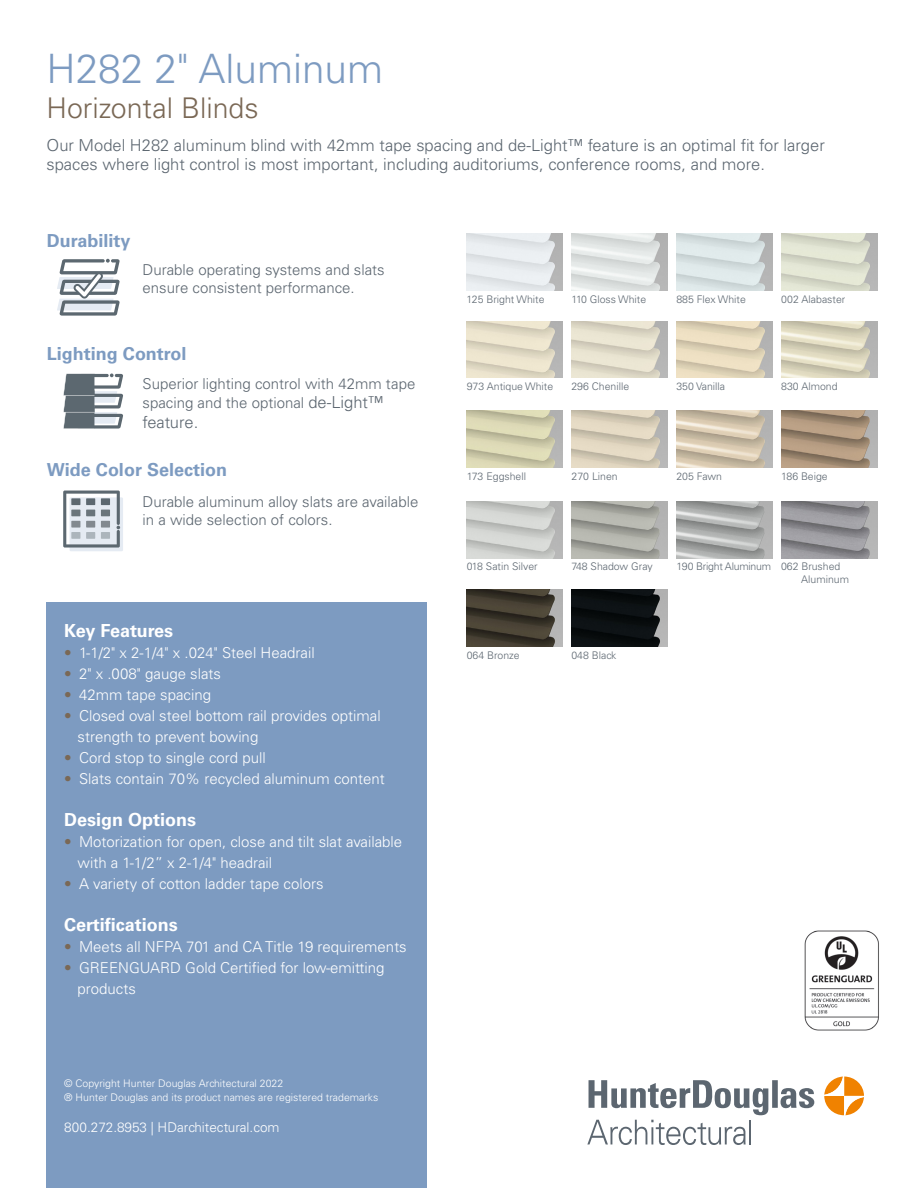
<style>
.page{position:relative;width:918px;height:1188px;background:#fff}
.page>*{position:absolute;margin:0;border:0;box-sizing:border-box;transform-origin:0 0}
.t1{font:300 40.5px "Univers LT Std";color:#7d9bc1}
.t2{font:300 28.5px "Univers LT Std";color:#7a6855}
.t3{font:700 18px "Univers LT Std";color:#7d9bc1}
.t4{font:700 18px "Univers LT Std";color:#fff}
.t5{font:300 16.5px/19.8px "Univers LT Std";color:#5c6670}
.t6{font:300 15px/21px "Univers LT Std";color:#fff}
.t7{font:300 15px/18px "Univers LT Std";color:#5c6670}
.t8{font:300 13.5px "Univers LT Std";color:#fff}
.t9{font:300 10.5px "Univers LT Std";color:#5c6670}
.t10{font:300 10.5px "Univers LT Std";color:#fff}
.t11{font:300 10.5px "Univers LT Std";letter-spacing:-.025em;color:#5c6670}
.s1{font-size:16.5px}
.s2{color:#7a6855}
</style>
<div class="page">
<div style="left:46px;top:603px;width:381px;height:585px;background:#7d9bc1"></div>
<svg style="left:824px;top:1077px;width:40px;height:38px"></svg>
<svg style="left:587px;top:1080px;width:227px;height:65px"></svg>
<img style="left:804px;top:930px;width:75px;height:101px">
<svg style="left:63px;top:373px;width:60px;height:56px"></svg>
<svg style="left:57px;top:259px;width:63px;height:57px"></svg>
<div style="left:70px;top:497px;width:53px;height:54px;background:#e5ebf3"></div>
<svg style="left:63px;top:491px;width:57px;height:57px"></svg>
<div style="left:71px;top:498px;width:9px;height:7px;background:#5c6870"></div>
<div style="left:86px;top:498px;width:9px;height:7px;background:#5c6870"></div>
<div style="left:101px;top:498px;width:9px;height:7px;background:#5c6870"></div>
<div style="left:71px;top:510px;width:9px;height:6px;background:#6a757b"></div>
<div style="left:86px;top:510px;width:9px;height:6px;background:#6a757b"></div>
<div style="left:101px;top:510px;width:9px;height:6px;background:#6a757b"></div>
<div style="left:71px;top:521px;width:9px;height:7px;background:#82898f"></div>
<div style="left:86px;top:521px;width:9px;height:7px;background:#82898f"></div>
<div style="left:101px;top:521px;width:9px;height:7px;background:#82898f"></div>
<div style="left:71px;top:532px;width:9px;height:7px;background:#acb5bc"></div>
<div style="left:86px;top:532px;width:9px;height:7px;background:#acb5bc"></div>
<div style="left:101px;top:532px;width:9px;height:7px;background:#acb5bc"></div>
<img style="left:467px;top:234px;width:96px;height:57px">
<img style="left:571px;top:321px;width:97px;height:57px">
<img style="left:676px;top:321px;width:97px;height:57px">
<img style="left:676px;top:411px;width:97px;height:56px">
<img style="left:571px;top:234px;width:97px;height:57px">
<img style="left:781px;top:321px;width:97px;height:57px">
<img style="left:467px;top:501px;width:96px;height:57px">
<img style="left:781px;top:411px;width:96px;height:56px">
<img style="left:467px;top:590px;width:96px;height:57px">
<img style="left:676px;top:234px;width:97px;height:57px">
<img style="left:781px;top:234px;width:97px;height:57px">
<img style="left:467px;top:411px;width:96px;height:56px">
<img style="left:677px;top:501px;width:96px;height:57px">
<img style="left:467px;top:321px;width:96px;height:57px">
<img style="left:572px;top:411px;width:96px;height:56px">
<img style="left:572px;top:501px;width:96px;height:57px">
<img style="left:781px;top:501px;width:96px;height:57px">
<img style="left:571px;top:590px;width:97px;height:57px">
<p class="t1" style="left:46px;top:45px;width:338px">H282 2" Aluminum</p>
<p class="t2" style="left:46px;top:90px;width:214px">Horizontal Blinds</p>
<p class="t5" style="left:46px;top:135px;width:780px">Our Model H282 aluminum blind with 42mm tape spacing and de-Light™ feature is an optimal fit for larger spaces where light control is most important, including auditoriums, conference rooms, and more.</p>
<p class="t3" style="left:47px;top:230px;width:85px">Durability</p>
<p class="t7" style="left:143px;top:261px;width:244px">Durable operating systems and slats ensure consistent performance.</p>
<p class="t3" style="left:47px;top:343px;width:141px">Lighting Control</p>
<p class="t7" style="left:143px;top:373px;width:274px;line-height:19.8px">Superior lighting control with 42mm tape spacing and the optional <span class="s1">de-Light™</span></p>
<p class="t5" style="left:143px;top:413px;width:57px">feature.</p>
<p class="t3" style="left:47px;top:459px;width:182px">Wide Color Selection</p>
<p class="t7" style="left:143px;top:492px;width:277px">Durable aluminum alloy slats are available in a wide selection of colors.</p>
<p class="t4" style="left:64px;top:620px;width:111px">Key Features</p>
<p class="t6" style="left:64px;top:642px;width:252px"><span class="s2">•</span> 1-1/2" x 2-1/4" x .024" Steel Headrail</p>
<p class="t6" style="left:64px;top:663px;width:159px"><span class="s2">•</span> 2" x .008" gauge slats</p>
<p class="t6" style="left:64px;top:684px;width:149px"><span class="s2">•</span> 42mm tape spacing</p>
<p class="t6" style="left:78px;top:705px;width:305px;text-indent:-14px"><span class="s2">•</span> Closed oval steel bottom rail provides optimal strength to prevent bowing</p>
<p class="t6" style="left:64px;top:747px;width:203px"><span class="s2">•</span> Cord stop to single cord pull</p>
<p class="t6" style="left:64px;top:768px;width:322px"><span class="s2">•</span> Slats contain 70% recycled aluminum content</p>
<p class="t4" style="left:64px;top:809px;width:134px">Design Options</p>
<p class="t6" style="left:78px;top:831px;width:326px;text-indent:-14px"><span class="s2">•</span> Motorization for open, close and tilt slat available with a 1-1/2” x 2-1/4" headrail</p>
<p class="t6" style="left:64px;top:873px;width:261px"><span class="s2">•</span> A variety of cotton ladder tape colors</p>
<p class="t4" style="left:64px;top:914px;width:115px">Certifications</p>
<p class="t6" style="left:64px;top:936px;width:344px"><span class="s2">•</span> Meets all NFPA 701 and CA Title 19 requirements</p>
<p class="t6" style="left:78px;top:957px;width:308px;text-indent:-14px"><span class="s2">•</span> GREENGUARD Gold Certified for low-emitting products</p>
<p class="t10" style="left:64px;top:1077px;width:220px">© Copyright Hunter Douglas Architectural 2022</p>
<p class="t10" style="left:64px;top:1091px;width:316px">® Hunter Douglas and its product names are registered trademarks</p>
<p class="t8" style="left:64px;top:1119px;width:217px">800.272.8953 | HDarchitectural.com</p>
<p class="t9" style="left:467px;top:293px;width:80px">125 Bright White</p>
<p class="t9" style="left:571px;top:293px;width:76px">110 Gloss White</p>
<p class="t9" style="left:676px;top:293px;width:71px">885 Flex White</p>
<p class="t9" style="left:781px;top:293px;width:66px">002 Alabaster</p>
<p class="t9" style="left:467px;top:380px;width:88px">973 Antique White</p>
<p class="t9" style="left:571px;top:380px;width:59px">296 Chenille</p>
<p class="t9" style="left:676px;top:380px;width:50px">350 Vanilla</p>
<p class="t9" style="left:781px;top:380px;width:58px">830 Almond</p>
<p class="t9" style="left:467px;top:470px;width:61px">173 Eggshell</p>
<p class="t9" style="left:572px;top:470px;width:48px">270 Linen</p>
<p class="t9" style="left:676px;top:470px;width:47px">205 Fawn</p>
<p class="t9" style="left:781px;top:470px;width:48px">186 Beige</p>
<p class="t9" style="left:467px;top:560px;width:72px">018 Satin Silver</p>
<p class="t9" style="left:467px;top:649px;width:54px">064 Bronze</p>
<p class="t9" style="left:572px;top:560px;width:83px">748 Shadow Gray</p>
<p class="t9" style="left:781px;top:560px;width:61px">062 Brushed</p>
<p class="t9" style="left:801px;top:573px;width:49px">Aluminum</p>
<p class="t11" style="left:677px;top:560px;width:96px">190 Bright Aluminum</p>
<p class="t9" style="left:571px;top:649px;width:46px">048 Black</p>
</div>
